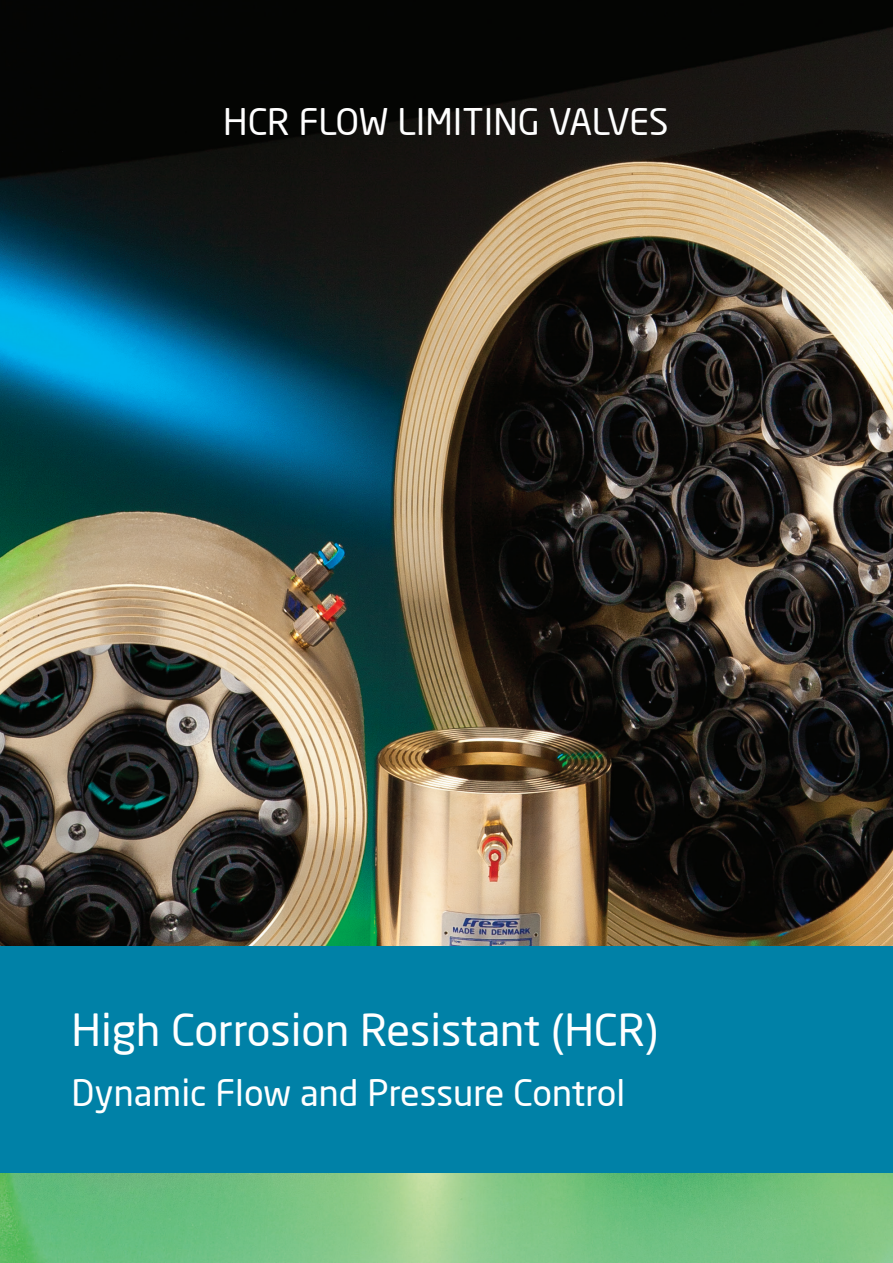
<style>
.page{position:relative;width:893px;height:1263px;background:#fff}
.page>*{position:absolute;margin:0;border:0;box-sizing:border-box;transform-origin:0 0}
.Overskrift{font:43.5px "Neo Sans";color:#fff}
.Overskrift-2{font:36px "Neo Sans";color:#fff}
.Titler_-_index{font:36px "Neo Sans";color:#fff}
</style>
<div class="page">
<img style="left:0;top:0;width:893px;height:1263px">
<div style="left:0;top:946px;width:893px;height:226px;background:#0081a7"></div>
<p class="Titler_-_index" style="left:223px;top:100px;width:447px">HCR FLOW LIMITING VALVES</p>
<p class="Overskrift" style="left:72px;top:1004px;width:588px">High Corrosion Resistant (HCR)</p>
<p class="Overskrift-2" style="left:72px;top:1071px;width:555px">Dynamic Flow and Pressure Control</p>
</div>
